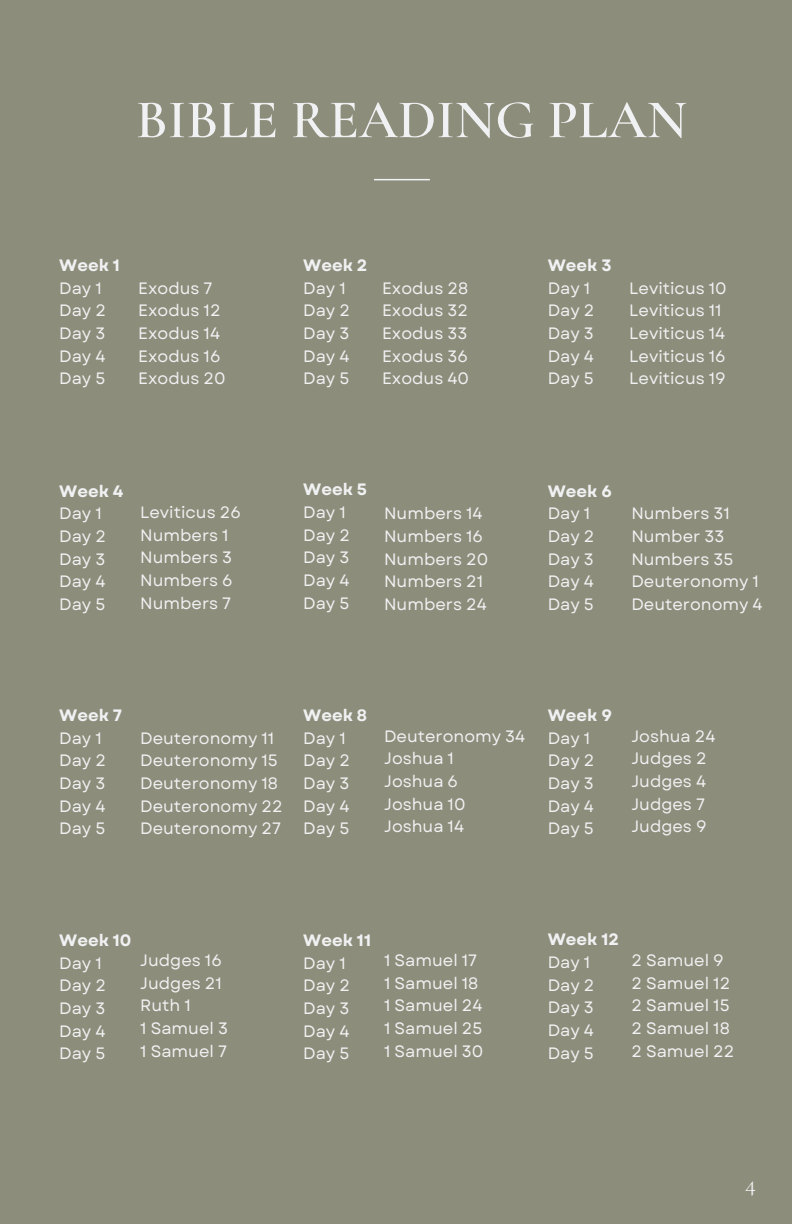
<style>
.page{position:relative;width:792px;height:1224px;background:#8d8d7b}
.page>*{position:absolute;margin:0;border:0;box-sizing:border-box;transform-origin:0 0}
.t1{font:600 55px "Cormorant Garamond";color:#f0f1f2}
.t2{font:24px "Cormorant Garamond";color:#f0f1f2}
.t3{font:16.4px "Garet";color:#f0f1f2}
.t4{font:700 16.4px "Garet";color:#f0f1f2}
</style>
<div class="page">
<hr style="left:374px;top:179px;width:56px;height:1px;background:#f0f1f2">
<h1 class="t1" style="left:136px;top:86px;width:553px">BIBLE READING PLAN</h1>
<p class="t4" style="left:59px;top:253px;width:62px">Week 1</p>
<p class="t3" style="left:59px;top:276px;width:44px">Day 1</p>
<p class="t3" style="left:59px;top:299px;width:48px">Day 2</p>
<p class="t3" style="left:59px;top:321px;width:48px">Day 3</p>
<p class="t3" style="left:59px;top:344px;width:48px">Day 4</p>
<p class="t3" style="left:59px;top:367px;width:48px">Day 5</p>
<p class="t3" style="left:138px;top:276px;width:76px">Exodus 7</p>
<p class="t3" style="left:138px;top:299px;width:84px">Exodus 12</p>
<p class="t3" style="left:138px;top:321px;width:83px">Exodus 14</p>
<p class="t3" style="left:138px;top:344px;width:84px">Exodus 16</p>
<p class="t3" style="left:138px;top:367px;width:89px">Exodus 20</p>
<p class="t4" style="left:303px;top:253px;width:66px">Week 2</p>
<p class="t3" style="left:303px;top:276px;width:44px">Day 1</p>
<p class="t3" style="left:303px;top:299px;width:48px">Day 2</p>
<p class="t3" style="left:303px;top:321px;width:48px">Day 3</p>
<p class="t3" style="left:303px;top:344px;width:48px">Day 4</p>
<p class="t3" style="left:303px;top:367px;width:48px">Day 5</p>
<p class="t3" style="left:382px;top:276px;width:88px">Exodus 28</p>
<p class="t3" style="left:382px;top:299px;width:87px">Exodus 32</p>
<p class="t3" style="left:382px;top:321px;width:87px">Exodus 33</p>
<p class="t3" style="left:382px;top:344px;width:87px">Exodus 36</p>
<p class="t3" style="left:382px;top:367px;width:88px">Exodus 40</p>
<p class="t4" style="left:548px;top:253px;width:66px">Week 3</p>
<p class="t3" style="left:548px;top:276px;width:44px">Day 1</p>
<p class="t3" style="left:548px;top:299px;width:48px">Day 2</p>
<p class="t3" style="left:548px;top:321px;width:48px">Day 3</p>
<p class="t3" style="left:548px;top:344px;width:48px">Day 4</p>
<p class="t3" style="left:548px;top:367px;width:48px">Day 5</p>
<p class="t3" style="left:629px;top:276px;width:99px">Leviticus 10</p>
<p class="t3" style="left:629px;top:299px;width:94px">Leviticus 11</p>
<p class="t3" style="left:629px;top:321px;width:97px">Leviticus 14</p>
<p class="t3" style="left:629px;top:344px;width:98px">Leviticus 16</p>
<p class="t3" style="left:629px;top:367px;width:98px">Leviticus 19</p>
<p class="t4" style="left:59px;top:479px;width:66px">Week 4</p>
<p class="t3" style="left:59px;top:502px;width:44px">Day 1</p>
<p class="t3" style="left:59px;top:524px;width:48px">Day 2</p>
<p class="t3" style="left:59px;top:547px;width:48px">Day 3</p>
<p class="t3" style="left:59px;top:570px;width:48px">Day 4</p>
<p class="t3" style="left:59px;top:592px;width:48px">Day 5</p>
<p class="t3" style="left:140px;top:500px;width:102px">Leviticus 26</p>
<p class="t3" style="left:140px;top:523px;width:90px">Numbers 1</p>
<p class="t3" style="left:140px;top:546px;width:94px">Numbers 3</p>
<p class="t3" style="left:140px;top:568px;width:94px">Numbers 6</p>
<p class="t3" style="left:140px;top:591px;width:93px">Numbers 7</p>
<p class="t4" style="left:303px;top:478px;width:65px">Week 5</p>
<p class="t3" style="left:303px;top:500px;width:44px">Day 1</p>
<p class="t3" style="left:303px;top:523px;width:48px">Day 2</p>
<p class="t3" style="left:303px;top:546px;width:48px">Day 3</p>
<p class="t3" style="left:303px;top:568px;width:48px">Day 4</p>
<p class="t3" style="left:303px;top:591px;width:48px">Day 5</p>
<p class="t3" style="left:384px;top:502px;width:100px">Numbers 14</p>
<p class="t3" style="left:384px;top:524px;width:100px">Numbers 16</p>
<p class="t3" style="left:384px;top:547px;width:106px">Numbers 20</p>
<p class="t3" style="left:384px;top:570px;width:101px">Numbers 21</p>
<p class="t3" style="left:384px;top:592px;width:104px">Numbers 24</p>
<p class="t4" style="left:548px;top:479px;width:66px">Week 6</p>
<p class="t3" style="left:548px;top:502px;width:44px">Day 1</p>
<p class="t3" style="left:548px;top:524px;width:48px">Day 2</p>
<p class="t3" style="left:548px;top:547px;width:48px">Day 3</p>
<p class="t3" style="left:548px;top:570px;width:48px">Day 4</p>
<p class="t3" style="left:548px;top:592px;width:48px">Day 5</p>
<p class="t3" style="left:631px;top:502px;width:100px">Numbers 31</p>
<p class="t3" style="left:631px;top:524px;width:95px">Number 33</p>
<p class="t3" style="left:631px;top:547px;width:103px">Numbers 35</p>
<p class="t3" style="left:631px;top:570px;width:129px">Deuteronomy 1</p>
<p class="t3" style="left:631px;top:592px;width:133px">Deuteronomy 4</p>
<p class="t4" style="left:59px;top:703px;width:65px">Week 7</p>
<p class="t3" style="left:59px;top:726px;width:44px">Day 1</p>
<p class="t3" style="left:59px;top:749px;width:48px">Day 2</p>
<p class="t3" style="left:59px;top:771px;width:48px">Day 3</p>
<p class="t3" style="left:59px;top:794px;width:48px">Day 4</p>
<p class="t3" style="left:59px;top:817px;width:48px">Day 5</p>
<p class="t3" style="left:140px;top:726px;width:135px">Deuteronomy 11</p>
<p class="t3" style="left:140px;top:749px;width:139px">Deuteronomy 15</p>
<p class="t3" style="left:140px;top:771px;width:139px">Deuteronomy 18</p>
<p class="t3" style="left:140px;top:794px;width:144px">Deuteronomy 22</p>
<p class="t3" style="left:140px;top:817px;width:142px">Deuteronomy 27</p>
<p class="t4" style="left:303px;top:703px;width:65px">Week 8</p>
<p class="t3" style="left:303px;top:726px;width:44px">Day 1</p>
<p class="t3" style="left:303px;top:749px;width:48px">Day 2</p>
<p class="t3" style="left:303px;top:771px;width:48px">Day 3</p>
<p class="t3" style="left:303px;top:794px;width:48px">Day 4</p>
<p class="t3" style="left:303px;top:817px;width:48px">Day 5</p>
<p class="t3" style="left:384px;top:724px;width:143px">Deuteronomy 34</p>
<p class="t3" style="left:384px;top:747px;width:71px">Joshua 1</p>
<p class="t3" style="left:384px;top:769px;width:76px">Joshua 6</p>
<p class="t3" style="left:384px;top:792px;width:83px">Joshua 10</p>
<p class="t3" style="left:384px;top:815px;width:81px">Joshua 14</p>
<p class="t4" style="left:548px;top:703px;width:66px">Week 9</p>
<p class="t3" style="left:548px;top:726px;width:44px">Day 1</p>
<p class="t3" style="left:548px;top:749px;width:48px">Day 2</p>
<p class="t3" style="left:548px;top:771px;width:48px">Day 3</p>
<p class="t3" style="left:548px;top:794px;width:48px">Day 4</p>
<p class="t3" style="left:548px;top:817px;width:48px">Day 5</p>
<p class="t3" style="left:631px;top:724px;width:86px">Joshua 24</p>
<p class="t3" style="left:631px;top:747px;width:77px">Judges 2</p>
<p class="t3" style="left:631px;top:769px;width:76px">Judges 4</p>
<p class="t3" style="left:631px;top:792px;width:75px">Judges 7</p>
<p class="t3" style="left:631px;top:815px;width:77px">Judges 9</p>
<p class="t4" style="left:59px;top:928px;width:74px">Week 10</p>
<p class="t3" style="left:59px;top:951px;width:44px">Day 1</p>
<p class="t3" style="left:59px;top:974px;width:48px">Day 2</p>
<p class="t3" style="left:59px;top:996px;width:48px">Day 3</p>
<p class="t3" style="left:59px;top:1019px;width:48px">Day 4</p>
<p class="t3" style="left:59px;top:1042px;width:48px">Day 5</p>
<p class="t3" style="left:140px;top:948px;width:83px">Judges 16</p>
<p class="t3" style="left:140px;top:971px;width:83px">Judges 21</p>
<p class="t3" style="left:140px;top:994px;width:52px">Ruth 1</p>
<p class="t3" style="left:140px;top:1016px;width:89px">1 Samuel 3</p>
<p class="t3" style="left:140px;top:1039px;width:88px">1 Samuel 7</p>
<p class="t4" style="left:303px;top:928px;width:69px">Week 11</p>
<p class="t3" style="left:303px;top:951px;width:44px">Day 1</p>
<p class="t3" style="left:303px;top:974px;width:48px">Day 2</p>
<p class="t3" style="left:303px;top:996px;width:48px">Day 3</p>
<p class="t3" style="left:303px;top:1019px;width:48px">Day 4</p>
<p class="t3" style="left:303px;top:1042px;width:48px">Day 5</p>
<p class="t3" style="left:384px;top:948px;width:95px">1 Samuel 17</p>
<p class="t3" style="left:384px;top:971px;width:96px">1 Samuel 18</p>
<p class="t3" style="left:384px;top:994px;width:100px">1 Samuel 24</p>
<p class="t3" style="left:384px;top:1016px;width:100px">1 Samuel 25</p>
<p class="t3" style="left:384px;top:1039px;width:101px">1 Samuel 30</p>
<p class="t4" style="left:548px;top:928px;width:73px">Week 12</p>
<p class="t3" style="left:548px;top:951px;width:44px">Day 1</p>
<p class="t3" style="left:548px;top:973px;width:48px">Day 2</p>
<p class="t3" style="left:548px;top:996px;width:48px">Day 3</p>
<p class="t3" style="left:548px;top:1018px;width:48px">Day 4</p>
<p class="t3" style="left:548px;top:1041px;width:48px">Day 5</p>
<p class="t3" style="left:631px;top:948px;width:94px">2 Samuel 9</p>
<p class="t3" style="left:631px;top:971px;width:100px">2 Samuel 12</p>
<p class="t3" style="left:631px;top:994px;width:100px">2 Samuel 15</p>
<p class="t3" style="left:631px;top:1016px;width:100px">2 Samuel 18</p>
<p class="t3" style="left:631px;top:1039px;width:105px">2 Samuel 22</p>
<p class="t2" style="left:745px;top:1169px;width:12px">4</p>
</div>
